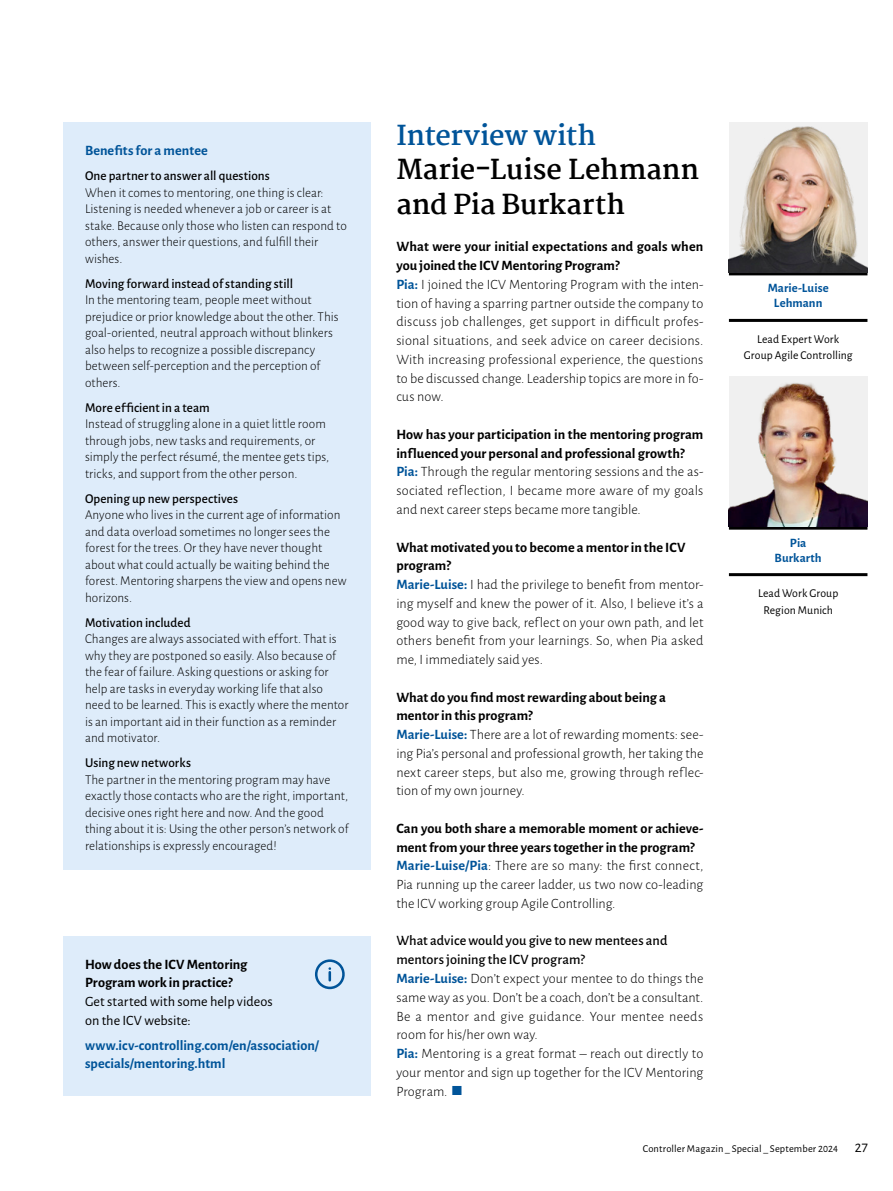
<style>
.page{position:relative;width:893px;height:1191px;background:#fff}
.page>*{position:absolute;margin:0;border:0;box-sizing:border-box;transform-origin:0 0}
.t1{font:700 27px/34.5px "Martel";color:#000}
.t2{font:700 27px "Martel";letter-spacing:-.01em;color:#005499}
.t3{font:300 14.25px/18.8px "Alegreya Sans";letter-spacing:.005em;color:#000}
.t4{font:700 14.25px/18.8px "Alegreya Sans";letter-spacing:.005em;color:#005499}
.t5{font:700 14.25px/18.8px "Alegreya Sans";color:#000}
.t6{font:14.25px/18.8px "Alegreya Sans";letter-spacing:.005em;color:#000}
.t7{font:300 13.5px/16.5px "Alegreya Sans";letter-spacing:.005em;color:#000}
.t8{font:500 13.5px "Alegreya Sans";letter-spacing:.005em;color:#000}
.t9{font:700 12.75px/15px "Alegreya Sans";letter-spacing:.005em;color:#005499;text-align:center}
.t10{font:12px/16.5px "Alegreya Sans";letter-spacing:.005em;color:#000;text-align:center}
.t11{font:10.5px "Alegreya Sans";letter-spacing:.015em;color:#000}
.s1{font-weight:700}
.s2{font-weight:700;color:#005499}
.s3{font-weight:500}
.s4{color:#005499}
.s5{font-size:14.25px}
</style>
<div class="page">
<div style="left:64px;top:122px;width:307px;height:748px;background:#deecfa"></div>
<div style="left:64px;top:936px;width:307px;height:159px;background:#deecfa"></div>
<hr style="left:729px;top:272px;width:138px;height:3px;background:#000">
<hr style="left:729px;top:319px;width:138px;height:3px;background:#000">
<img style="left:729px;top:122px;width:138px;height:150px">
<hr style="left:729px;top:526px;width:138px;height:3px;background:#000">
<hr style="left:729px;top:573px;width:138px;height:3px;background:#000">
<img style="left:729px;top:377px;width:138px;height:150px">
<svg style="left:315px;top:959px;width:30px;height:30px"></svg>
<p class="t4" style="left:85px;top:140px;width:124px">Benefits for a mentee</p>
<p class="t8" style="left:85px;top:166px;width:186px">One partner to answer all questions</p>
<p class="t7" style="left:85px;top:184px;width:263px">When it comes to mentoring, one thing is clear:<br>Listening is needed whenever a job or career is at stake. Because only those who listen can respond to others, answer their questions, and fulfill their wishes.</p>
<p class="t8" style="left:85px;top:274px;width:209px">Moving forward instead of standing still</p>
<p class="t7" style="left:85px;top:291px;width:255px">In the mentoring team, people meet without prejudice or prior knowledge about the other. This goal-oriented, neutral approach without blinkers also helps to recognize a possible discrepancy between self-perception and the perception of others.</p>
<p class="t8" style="left:85px;top:398px;width:126px">More efficient in a team</p>
<p class="t7" style="left:85px;top:415px;width:246px">Instead of struggling alone in a quiet little room through jobs, new tasks and requirements, or simply the perfect résumé, the mentee gets tips, tricks, and support from the other person.</p>
<p class="t8" style="left:85px;top:489px;width:155px">Opening up new perspectives</p>
<p class="t7" style="left:85px;top:506px;width:263px">Anyone who lives in the current age of information and data overload sometimes no longer sees the forest for the trees. Or they have never thought about what could actually be waiting behind the forest. Mentoring sharpens the view and opens new horizons.</p>
<p class="t8" style="left:85px;top:613px;width:107px">Motivation included</p>
<p class="t7" style="left:85px;top:630px;width:265px">Changes are always associated with effort. That is why they are postponed so easily. Also because of the fear of failure. Asking questions or asking for help are tasks in everyday working life that also need to be learned. This is exactly where the mentor is an important aid in their function as a reminder and motivator.</p>
<p class="t8" style="left:85px;top:753px;width:107px">Using new networks</p>
<p class="t7" style="left:85px;top:771px;width:265px">The partner in the mentoring program may have exactly those contacts who are the right, important, decisive ones right here and now. And the good thing about it is: Using the other person’s network of relationships is expressly encouraged!</p>
<p class="t5" style="left:85px;top:953px;width:164px">How does the ICV Mentoring<br>Program work in practice?</p>
<p class="t6" style="left:85px;top:991px;width:189px">Get started with some help videos on the ICV website:</p>
<p class="t4" style="left:85px;top:1034px;width:235px">www.icv-controlling.com/en/association/ specials/mentoring.html</p>
<h1 class="t2" style="left:396px;top:120px;width:201px">Interview with</h1>
<h1 class="t1" style="left:396px;top:153px;width:304px">Marie-Luise Lehmann and Pia Burkarth</h1>
<p class="t3" style="left:396px;top:237px;width:309px"><span class="s1">What were your initial expectations and goals when you joined the ICV Mentoring Program?<br></span><span class="s2">Pia:</span> I joined the ICV Mentoring Program with the inten&shy;tion of having a sparring partner outside the company to discuss job challenges, get support in difficult profes&shy;sional situations, and seek advice on career decisions.<br>With increasing professional experience, the questions to be discussed change. Leadership topics are more in fo&shy;cus now.</p>
<p class="t3" style="left:396px;top:424px;width:309px"><span class="s1">How has your participation in the mentoring program influenced your personal and professional growth?<br></span><span class="s2">Pia:</span> Through the regular mentoring sessions and the as&shy;sociated reflection, I became more aware of my goals and next career steps became more tangible.</p>
<p class="t3" style="left:396px;top:537px;width:309px"><span class="s1">What motivated you to become a mentor in the ICV program?<br></span><span class="s2">Marie-Luise:</span> I had the privilege to benefit from mentor&shy;ing myself and knew the power of it. Also, I believe it’s a good way to give back, reflect on your own path, and let others benefit from your learnings. So, when Pia asked me, I immediately said yes.</p>
<p class="t3" style="left:396px;top:687px;width:309px"><span class="s1">What do you find most rewarding about being a mentor in this program?<br></span><span class="s2">Marie-Luise:</span> There are a lot of rewarding moments: see&shy;ing Pia’s personal and professional growth, her taking the next career steps, but also me, growing through reflec&shy;tion of my own journey.</p>
<p class="t3" style="left:396px;top:818px;width:309px"><span class="s1">Can you both share a memorable moment or achieve&shy;ment from your three years together in the program?<br></span><span class="s2">Marie-Luise/Pia</span>: There are so many: the first connect, Pia running up the career ladder, us two now co-leading the ICV working group Agile Controlling.</p>
<p class="t3" style="left:396px;top:931px;width:309px"><span class="s3">What advice would you give to new mentees and mentors joining the ICV program?<br></span><span class="s2">Marie-Luise:</span> Don’t expect your mentee to do things the same way as you. Don’t be a coach, don’t be a consultant.<br>Be a mentor and give guidance. Your mentee needs room for his/her own way.<br><span class="s2">Pia:</span> Mentoring is a great format – reach out directly to your mentor and sign up together for the ICV Mentoring Program. <span class="s4">f</span></p>
<p class="t9" style="left:768px;top:280px;width:63px">Marie-Luise<br>Lehmann</p>
<p class="t10" style="left:744px;top:330px;width:110px">Lead Expert Work<br>Group Agile Controlling</p>
<p class="t9" style="left:775px;top:534px;width:49px">Pia<br>Burkarth</p>
<p class="t10" style="left:758px;top:584px;width:82px">Lead Work Group<br>Region Munich</p>
<p class="t11" style="left:643px;top:1141px;width:227px">Controller Magazin _ Special _ September 2024 <span class="s5">27</span></p>
</div>
